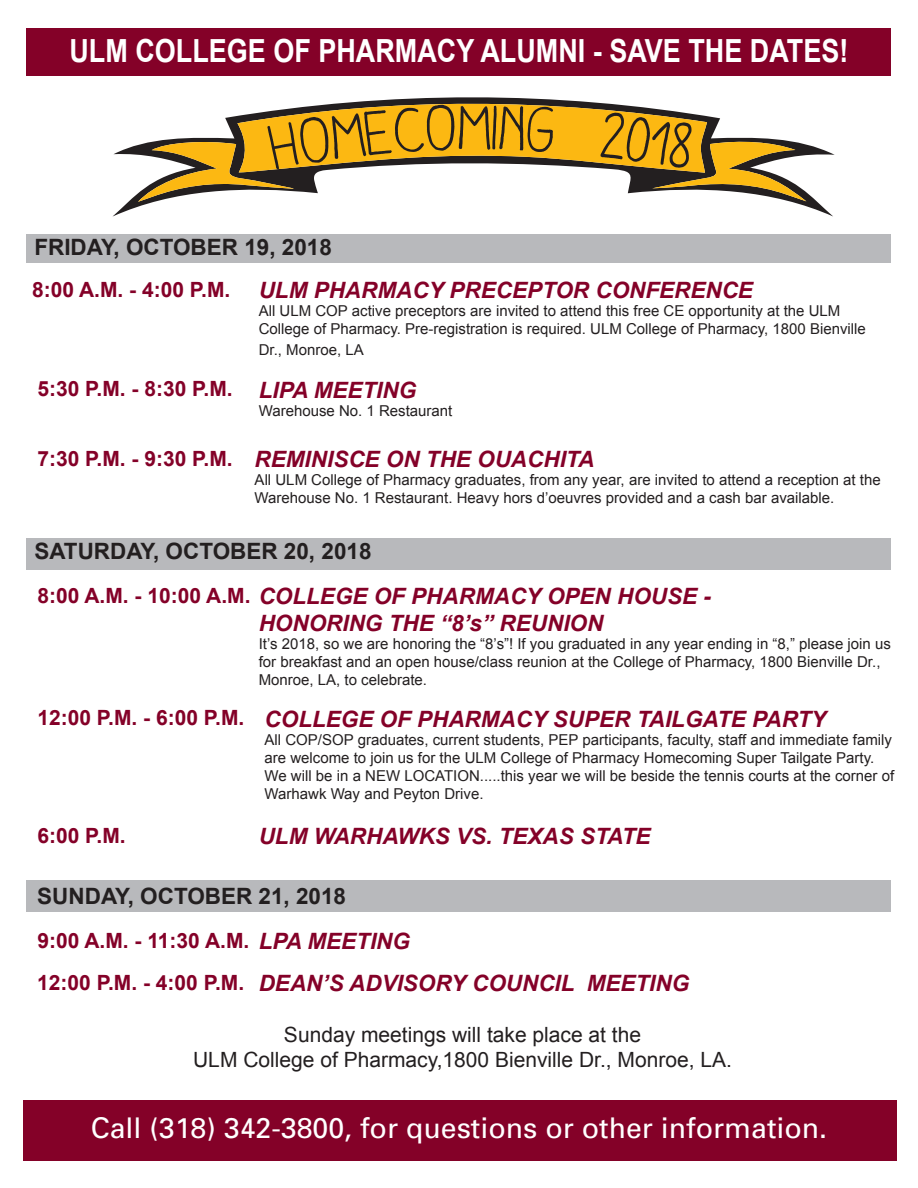
<style>
.page{position:relative;width:918px;height:1188px;background:#fff}
.page>*{position:absolute;margin:0;border:0;box-sizing:border-box;transform-origin:0 0}
.t1{font:63.75px "Aracne";color:#231f20;scale:.92 1}
.t2{font:700 31.8px "Arial";color:#fff;scale:.85 1}
.t3{font:28.5px "Univers";color:#fff}
.t4{font:italic 700 22.5px "Arial";color:#840128}
.t5{font:700 22.5px "Arial";color:#231f20}
.t6{font:700 21px "Arial";color:#840128}
.t7{font:21px "Arial";color:#231f20}
.t8{font:15px/18px "Arial";color:#231f20}
.s1{font-style:normal;font-size:21px}
.s2{font-style:italic;font-size:22.5px}
</style>
<div class="page">
<div style="left:23px;top:1100px;width:874px;height:61px;background:#840128"></div>
<div style="left:27px;top:28px;width:864px;height:48px;background:#840128"></div>
<div style="left:27px;top:234px;width:864px;height:29px;background:#b8b9bc"></div>
<div style="left:27px;top:538px;width:864px;height:32px;background:#b8b9bc"></div>
<svg style="left:113px;top:144px;width:722px;height:73px"></svg>
<div style="left:27px;top:880px;width:864px;height:32px;background:#b8b9bc"></div>
<svg style="left:138px;top:97px;width:668px;height:105px"></svg>
<p class="t2" style="left:69px;top:29px;width:918px">ULM COLLEGE OF PHARMACY ALUMNI - SAVE THE DATES!</p>
<p class="t1" style="left:459px;top:94px;width:37px">M</p>
<p class="t5" style="left:34px;top:232px;width:299px">FRIDAY, OCTOBER 19, 2018</p>
<p class="t4" style="left:259px;top:275px;width:496px">ULM PHARMACY PRECEPTOR CONFERENCE</p>
<p class="t8" style="left:259px;top:302px;width:583px">All ULM COP active preceptors are invited to attend this free CE opportunity at the ULM</p>
<p class="t8" style="left:259px;top:318px;width:609px;line-height:21.6px">College of Pharmacy. Pre-registration is required. ULM College of Pharmacy, 1800 Bienville<br>Dr., Monroe, LA</p>
<p class="t6" style="left:32px;top:275px;width:200px">8:00 A.M. - 4:00 P.M.</p>
<p class="t6" style="left:37px;top:375px;width:197px">5:30 P.M. - 8:30 P.M.</p>
<p class="t6" style="left:37px;top:445px;width:197px">7:30 P.M. - 9:30 P.M.</p>
<p class="t4" style="left:259px;top:375px;width:159px">LIPA MEETING</p>
<p class="t8" style="left:259px;top:401px;width:195px">Warehouse No. 1 Restaurant</p>
<p class="t4" style="left:255px;top:445px;width:341px">REMINISCE ON THE OUACHITA</p>
<p class="t8" style="left:255px;top:471px;width:628px">All ULM College of Pharmacy graduates, from any year, are invited to attend a reception at the<br>Warehouse No. 1 Restaurant. Heavy hors d’oeuvres provided and a cash bar available.</p>
<p class="t5" style="left:34px;top:537px;width:339px">SATURDAY, OCTOBER 20, 2018</p>
<p class="t4" style="left:37px;top:581px;width:675px"><span class="s1">8:00 A.M. - 10:00 A.M.</span> COLLEGE OF PHARMACY OPEN HOUSE -</p>
<p class="t4" style="left:259px;top:608px;width:346px">HONORING THE “8’s” REUNION</p>
<p class="t8" style="left:259px;top:635px;width:634px">It’s 2018, so we are honoring the “8’s”! If you graduated in any year ending in “8,” please join us for breakfast and an open house/class reunion at the College of Pharmacy, 1800 Bienville Dr.,<br>Monroe, LA, to celebrate.</p>
<p class="t6" style="left:37px;top:703px;width:209px">12:00 P.M. - 6:00 P.M.</p>
<p class="t4" style="left:265px;top:704px;width:563px">COLLEGE OF PHARMACY SUPER TAILGATE PARTY</p>
<p class="t8" style="left:265px;top:731px;width:631px">All COP/SOP graduates, current students, PEP participants, faculty, staff and immediate family are welcome to join us for the ULM College of Pharmacy Homecoming Super Tailgate Party.<br>We will be in a NEW LOCATION.....this year we will be beside the tennis courts at the corner of Warhawk Way and Peyton Drive.</p>
<p class="t6" style="left:37px;top:822px;width:90px">6:00 P.M.</p>
<p class="t4" style="left:259px;top:821px;width:393px">ULM WARHAWKS VS. TEXAS STATE</p>
<p class="t5" style="left:37px;top:881px;width:310px">SUNDAY, OCTOBER 21, 2018</p>
<p class="t6" style="left:37px;top:926px;width:374px">9:00 A.M. - 11:30 A.M. <span class="s2">LPA MEETING</span></p>
<p class="t6" style="left:37px;top:968px;width:209px">12:00 P.M. - 4:00 P.M.</p>
<p class="t4" style="left:259px;top:968px;width:432px">DEAN’S ADVISORY COUNCIL MEETING</p>
<p class="t7" style="left:284px;top:1021px;width:359px">Sunday meetings will take place at the</p>
<p class="t7" style="left:193px;top:1046px;width:540px">ULM College of Pharmacy,1800 Bienville Dr., Monroe, LA.</p>
<p class="t3" style="left:91px;top:1110px;width:738px">Call (318) 342-3800, for questions or other information.</p>
</div>
